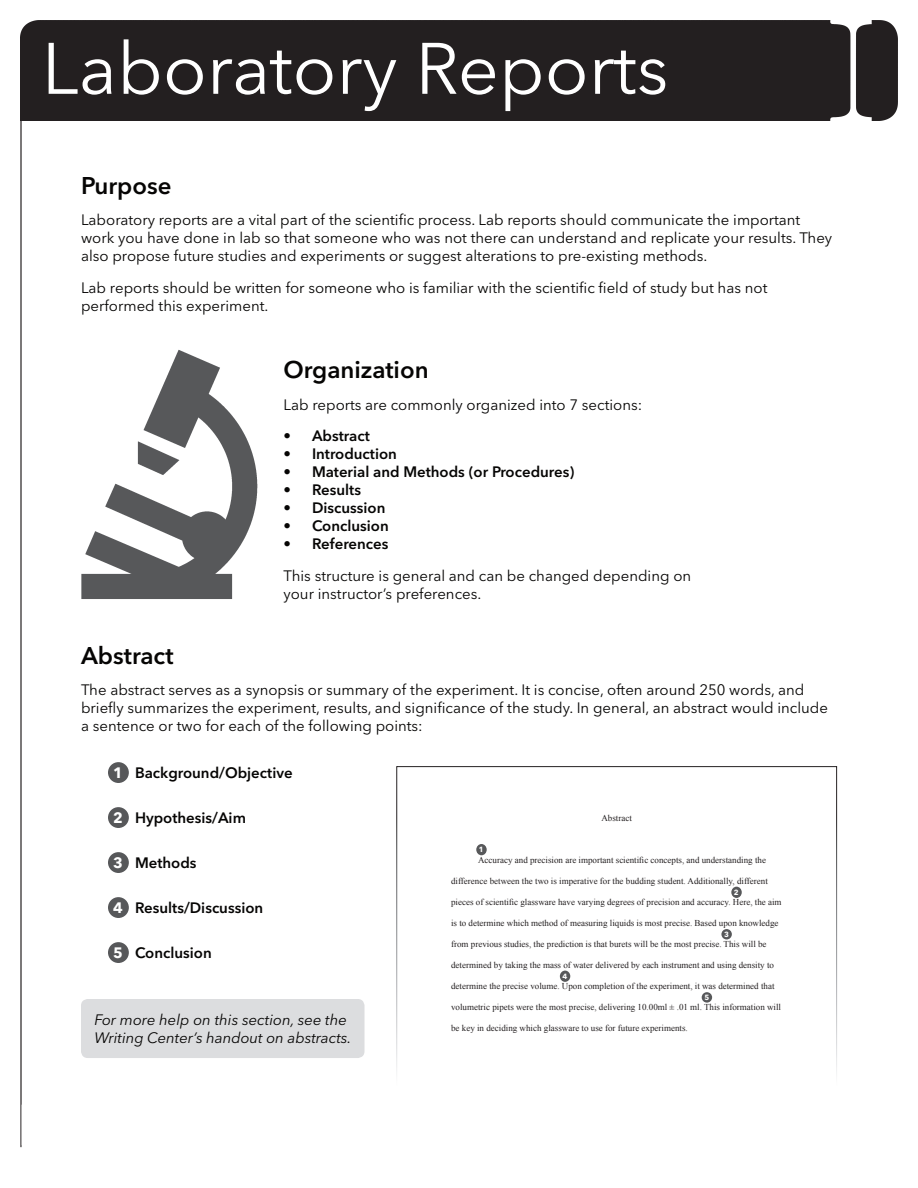
<style>
.page{position:relative;width:918px;height:1188px;background:#fff}
.page>*{position:absolute;margin:0;border:0;box-sizing:border-box;transform-origin:0 0}
.t1{font:72px "Avenir Next LT Pro";color:#fff}
.t2{font:600 24px "Avenir Next LT Pro";color:#060504}
.t3{font:15px/18px "Avenir Next LT Pro";color:#060504}
.t4{font:600 15px "Avenir Next LT Pro";color:#060504}
.t5{font:italic 15px/18px "Avenir Next LT Pro";letter-spacing:-.005em;color:#060504}
.t6{font:9px "Times New Roman";color:#231f20}
.t7{font:700 7.5px "Avenir Next LT Pro";color:#fff}
.s1{font-weight:700;color:#fff}
</style>
<div class="page">
<div style="left:20px;top:20px;width:878px;height:101px;background:#231f20"></div>
<svg style="left:20px;top:119px;width:212px;height:1029px"></svg>
<img style="left:78px;top:328px;width:180px;height:296px">
<div style="left:81px;top:999px;width:283px;height:59px;background:#dcdddf;border-radius:7px"></div>
<div style="left:476px;top:844px;width:11px;height:11px;background:#57585a;border-radius:50%"></div>
<div style="left:731px;top:887px;width:11px;height:11px;background:#57585a;border-radius:50%"></div>
<div style="left:560px;top:971px;width:10px;height:11px;background:#57585a;border-radius:50%"></div>
<div style="left:721px;top:929px;width:11px;height:10px;background:#57585a;border-radius:50%"></div>
<div style="left:702px;top:992px;width:10px;height:11px;background:#57585a;border-radius:50%"></div>
<div style="left:22px;top:1105px;width:860px;height:69px;background:#fff"></div>
<h1 class="t1" style="left:42px;top:26px;width:628px">Laboratory Reports</h1>
<h2 class="t2" style="left:81px;top:171px;width:92px">Purpose</h2>
<p class="t3" style="left:81px;top:211px;width:753px">Laboratory reports are a vital part of the scientific process. Lab reports should communicate the important work you have done in lab so that someone who was not there can understand and replicate your results. They also propose future studies and experiments or suggest alterations to pre-existing methods.</p>
<p class="t3" style="left:81px;top:278px;width:688px">Lab reports should be written for someone who is familiar with the scientific field of study but has not performed this experiment.</p>
<h2 class="t2" style="left:284px;top:355px;width:147px">Organization</h2>
<p class="t3" style="left:284px;top:396px;width:360px">Lab reports are commonly organized into 7 sections:</p>
<p class="t4" style="left:284px;top:427px;width:88px">• Abstract</p>
<p class="t4" style="left:284px;top:445px;width:115px">• Introduction</p>
<p class="t4" style="left:284px;top:463px;width:292px">• Material and Methods (or Procedures)</p>
<p class="t4" style="left:284px;top:481px;width:79px">• Results</p>
<p class="t4" style="left:284px;top:499px;width:103px">• Discussion</p>
<p class="t4" style="left:284px;top:517px;width:107px">• Conclusion</p>
<p class="t4" style="left:284px;top:535px;width:106px">• References</p>
<p class="t3" style="left:284px;top:567px;width:409px">This structure is general and can be changed depending on your instructor’s preferences.</p>
<h2 class="t2" style="left:81px;top:641px;width:94px">Abstract</h2>
<p class="t3" style="left:81px;top:681px;width:749px">The abstract serves as a synopsis or summary of the experiment. It is concise, often around 250 words, and briefly summarizes the experiment, results, and significance of the study. In general, an abstract would include a sentence or two for each of the following points:</p>
<p class="t4" style="left:113px;top:764px;width:181px"><span class="s1">1</span> Background/Objective</p>
<p class="t4" style="left:113px;top:809px;width:134px"><span class="s1">2</span> Hypothesis/Aim</p>
<p class="t4" style="left:113px;top:854px;width:85px"><span class="s1">3</span> Methods</p>
<p class="t4" style="left:113px;top:899px;width:152px"><span class="s1">4</span> Results/Discussion</p>
<p class="t4" style="left:113px;top:944px;width:100px"><span class="s1">5</span> Conclusion</p>
<p class="t6" style="left:601px;top:812px;width:32px">Abstract</p>
<p class="t6" style="left:478px;top:854px;width:289px">Accuracy and precision are important scientific concepts, and understanding the</p>
<p class="t6" style="left:451px;top:875px;width:318px">difference between the two is imperative for the budding student. Additionally, different</p>
<p class="t6" style="left:451px;top:896px;width:332px">pieces of scientific glassware have varying degrees of precision and accuracy. Here, the aim</p>
<p class="t6" style="left:451px;top:917px;width:329px">is to determine which method of measuring liquids is most precise. Based upon knowledge</p>
<p class="t6" style="left:451px;top:938px;width:317px">from previous studies, the prediction is that burets will be the most precise. This will be</p>
<p class="t6" style="left:451px;top:959px;width:324px">determined by taking the mass of water delivered by each instrument and using density to</p>
<p class="t6" style="left:451px;top:980px;width:325px">determine the precise volume. Upon completion of the experiment, it was determined that</p>
<p class="t6" style="left:451px;top:1001px;width:331px">volumetric pipets were the most precise, delivering 10.00ml ± .01 ml. This information will</p>
<p class="t6" style="left:451px;top:1022px;width:238px">be key in deciding which glassware to use for future experiments.</p>
<p class="t7" style="left:479px;top:845px;width:6px">1</p>
<p class="t7" style="left:734px;top:888px;width:6px">2</p>
<p class="t7" style="left:724px;top:930px;width:6px">3</p>
<p class="t7" style="left:563px;top:972px;width:6px">4</p>
<p class="t7" style="left:704px;top:993px;width:6px">5</p>
<p class="t5" style="left:94px;top:1011px;width:258px">For more help on this section, see the<br>Writing Center’s handout on abstracts.</p>
</div>
